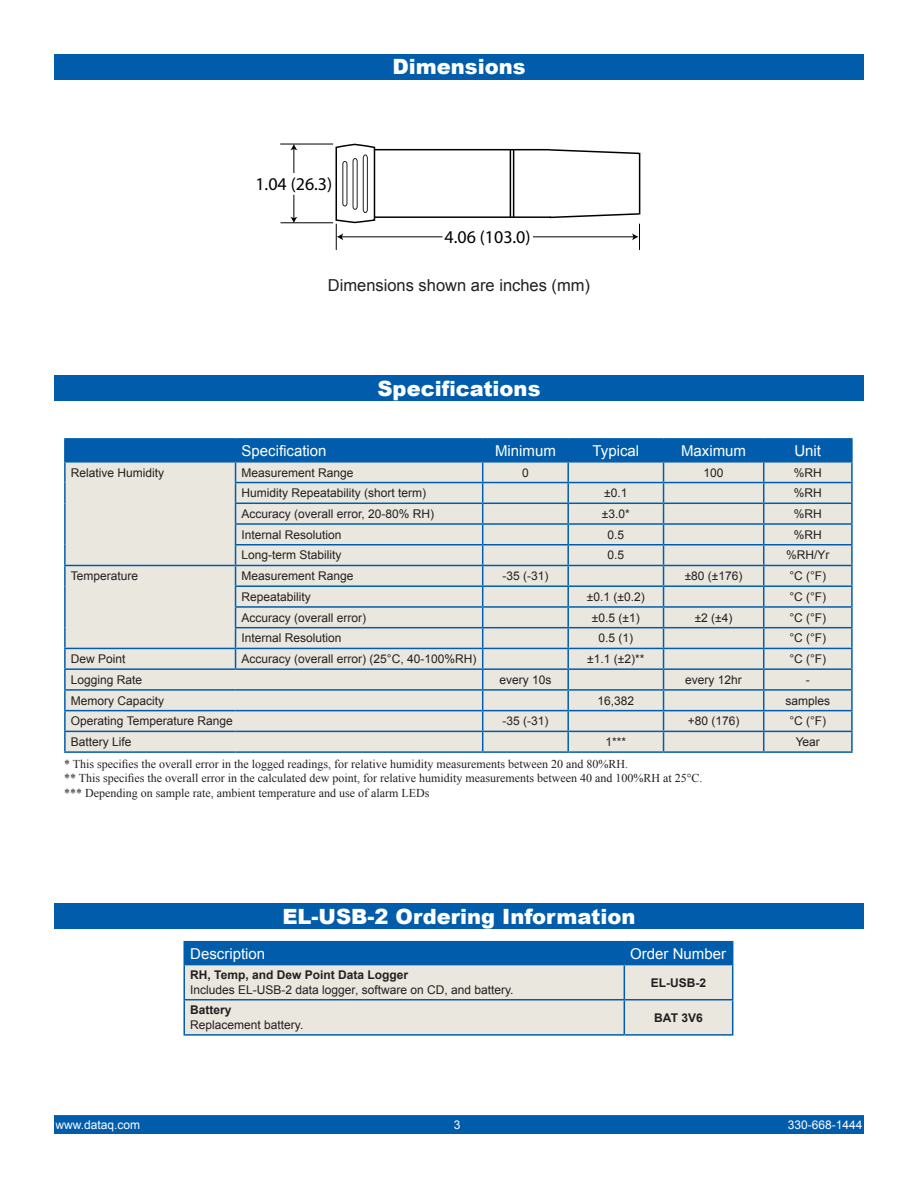
<style>
.page{position:relative;width:918px;height:1188px;background:#fff}
.page>*{position:absolute;margin:0;border:0;box-sizing:border-box;transform-origin:0 0}
.t1{font:900 21px "Arial";color:#fff}
.t2{font:18px "Myriad Pro";color:#000}
.t3{font:16.5px "Arial";color:#231f20}
.t4{font:15px "Arial";color:#fff}
.t5{font:12px "Arial";color:#231f20}
.t6{font:12px/14.4px "Times New Roman";color:#231f20}
.t7{font:700 12px "Arial";color:#231f20}
.t8{font:12px "Arial";color:#fff}
</style>
<div class="page">
<div style="left:55px;top:1116px;width:808px;height:17px;background:#015dab"></div>
<div style="left:54px;top:1115px;width:810px;height:19px;border:2px solid #015dab"></div>
<div style="left:54px;top:54px;width:810px;height:26px;background:#015dab"></div>
<div style="left:54px;top:376px;width:810px;height:25px;background:#015dab"></div>
<hr style="left:183px;top:941px;width:441px;height:1px;background:#015dab">
<hr style="left:183px;top:942px;width:2px;height:22px;background:#015dab">
<hr style="left:624px;top:941px;width:109px;height:1px;background:#015dab">
<svg style="left:184px;top:942px;width:549px;height:92px;background:#adc3d1"></svg>
<hr style="left:183px;top:964px;width:441px;height:1px;background:#015dab">
<hr style="left:183px;top:965px;width:2px;height:34px;background:#015dab">
<hr style="left:624px;top:964px;width:109px;height:1px;background:#015dab">
<hr style="left:624px;top:965px;width:1px;height:34px;background:#015dab">
<hr style="left:732px;top:965px;width:1px;height:34px;background:#015dab">
<hr style="left:183px;top:999px;width:441px;height:1px;background:#015dab">
<hr style="left:183px;top:1000px;width:2px;height:34px;background:#015dab">
<hr style="left:624px;top:999px;width:109px;height:1px;background:#015dab">
<hr style="left:624px;top:1000px;width:1px;height:34px;background:#015dab">
<hr style="left:732px;top:1000px;width:1px;height:34px;background:#015dab">
<hr style="left:183px;top:1034px;width:441px;height:2px;background:#015dab">
<hr style="left:624px;top:1034px;width:109px;height:2px;background:#015dab">
<div style="left:54px;top:903px;width:810px;height:26px;background:#015dab"></div>
<hr style="left:64px;top:751px;width:172px;height:2px;background:#015dab">
<hr style="left:236px;top:751px;width:247px;height:2px;background:#015dab">
<hr style="left:483px;top:751px;width:85px;height:2px;background:#015dab">
<hr style="left:568px;top:751px;width:96px;height:2px;background:#015dab">
<hr style="left:664px;top:751px;width:100px;height:2px;background:#015dab">
<hr style="left:764px;top:751px;width:89px;height:2px;background:#015dab">
<hr style="left:64px;top:438px;width:172px;height:2px;background:#015dab">
<hr style="left:236px;top:438px;width:247px;height:2px;background:#015dab">
<hr style="left:483px;top:438px;width:85px;height:2px;background:#015dab">
<hr style="left:568px;top:438px;width:96px;height:2px;background:#015dab">
<hr style="left:664px;top:438px;width:100px;height:2px;background:#015dab">
<hr style="left:764px;top:438px;width:89px;height:2px;background:#015dab">
<svg style="left:64px;top:439px;width:789px;height:312px;background:#cad4d7"></svg>
<hr style="left:851px;top:440px;width:2px;height:21px;background:#015dab">
<hr style="left:64px;top:461px;width:172px;height:2px;background:#015dab">
<hr style="left:236px;top:461px;width:247px;height:2px;background:#015dab">
<hr style="left:483px;top:461px;width:85px;height:2px;background:#015dab">
<hr style="left:568px;top:461px;width:96px;height:2px;background:#015dab">
<hr style="left:664px;top:461px;width:100px;height:2px;background:#015dab">
<hr style="left:764px;top:461px;width:89px;height:2px;background:#015dab">
<hr style="left:374px;top:149px;width:176px;height:1px;background:#000">
<hr style="left:374px;top:216px;width:177px;height:2px;background:#000">
<hr style="left:510px;top:150px;width:1px;height:68px;background:#000">
<hr style="left:513px;top:150px;width:1px;height:68px;background:#000">
<hr style="left:639px;top:153px;width:1px;height:62px;background:#000">
<svg style="left:548px;top:148px;width:93px;height:7px"></svg>
<hr style="left:280px;top:144px;width:53px;height:1px;background:#000">
<hr style="left:281px;top:222px;width:52px;height:1px;background:#000">
<svg style="left:290px;top:195px;width:7px;height:28px"></svg>
<svg style="left:290px;top:144px;width:7px;height:29px"></svg>
<hr style="left:341px;top:236px;width:102px;height:1px;background:#000">
<svg style="left:335px;top:143px;width:41px;height:107px"></svg>
<hr style="left:533px;top:236px;width:101px;height:1px;background:#000">
<svg style="left:548px;top:212px;width:93px;height:38px"></svg>
<h2 class="t2" style="left:255px;top:173px;width:78px">1.04 (26.3)</h2>
<h1 class="t1" style="left:392px;top:52px;width:135px">Dimensions</h1>
<h2 class="t2" style="left:445px;top:226px;width:88px">4.06 (103.0)</h2>
<h3 class="t3" style="left:328px;top:274px;width:264px">Dimensions shown are inches (mm)</h3>
<h1 class="t1" style="left:378px;top:373px;width:165px">Specifications</h1>
<p class="t4" style="left:242px;top:441px;width:87px">Specification</p>
<p class="t4" style="left:495px;top:441px;width:62px">Minimum</p>
<p class="t4" style="left:593px;top:441px;width:48px">Typical</p>
<p class="t4" style="left:681px;top:441px;width:66px">Maximum</p>
<p class="t4" style="left:794px;top:441px;width:28px">Unit</p>
<p class="t5" style="left:71px;top:464px;width:95px">Relative Humidity</p>
<p class="t5" style="left:242px;top:464px;width:114px">Measurement Range</p>
<p class="t5" style="left:522px;top:464px;width:8px">0</p>
<p class="t5" style="left:704px;top:464px;width:22px">100</p>
<p class="t5" style="left:794px;top:464px;width:29px">%RH</p>
<p class="t5" style="left:242px;top:485px;width:186px">Humidity Repeatability (short term)</p>
<p class="t5" style="left:604px;top:485px;width:25px">±0.1</p>
<p class="t5" style="left:794px;top:485px;width:29px">%RH</p>
<p class="t5" style="left:242px;top:506px;width:194px">Accuracy (overall error, 20-80% RH)</p>
<p class="t5" style="left:602px;top:506px;width:29px">±3.0*</p>
<p class="t5" style="left:794px;top:506px;width:29px">%RH</p>
<p class="t5" style="left:242px;top:527px;width:102px">Internal Resolution</p>
<p class="t5" style="left:608px;top:527px;width:18px">0.5</p>
<p class="t5" style="left:794px;top:527px;width:29px">%RH</p>
<p class="t5" style="left:242px;top:547px;width:102px">Long-term Stability</p>
<p class="t5" style="left:608px;top:547px;width:18px">0.5</p>
<p class="t5" style="left:786px;top:547px;width:45px">%RH/Yr</p>
<p class="t5" style="left:71px;top:568px;width:69px">Temperature</p>
<p class="t5" style="left:242px;top:568px;width:114px">Measurement Range</p>
<p class="t5" style="left:502px;top:568px;width:48px">-35 (-31)</p>
<p class="t5" style="left:685px;top:568px;width:59px">±80 (±176)</p>
<p class="t5" style="left:789px;top:568px;width:38px">°C (°F)</p>
<p class="t5" style="left:242px;top:589px;width:71px">Repeatability</p>
<p class="t5" style="left:587px;top:589px;width:59px">±0.1 (±0.2)</p>
<p class="t5" style="left:789px;top:589px;width:38px">°C (°F)</p>
<p class="t5" style="left:242px;top:610px;width:126px">Accuracy (overall error)</p>
<p class="t5" style="left:592px;top:610px;width:49px">±0.5 (±1)</p>
<p class="t5" style="left:695px;top:610px;width:39px">±2 (±4)</p>
<p class="t5" style="left:789px;top:610px;width:38px">°C (°F)</p>
<p class="t5" style="left:242px;top:630px;width:102px">Internal Resolution</p>
<p class="t5" style="left:599px;top:630px;width:36px">0.5 (1)</p>
<p class="t5" style="left:789px;top:630px;width:38px">°C (°F)</p>
<p class="t5" style="left:71px;top:651px;width:56px">Dew Point</p>
<p class="t5" style="left:242px;top:651px;width:236px">Accuracy (overall error) (25°C, 40-100%RH)</p>
<p class="t5" style="left:587px;top:651px;width:59px">±1.1 (±2)**</p>
<p class="t5" style="left:789px;top:651px;width:38px">°C (°F)</p>
<p class="t5" style="left:71px;top:672px;width:73px">Logging Rate</p>
<p class="t5" style="left:499px;top:672px;width:54px">every 10s</p>
<p class="t5" style="left:685px;top:672px;width:58px">every 12hr</p>
<p class="t5" style="left:806px;top:672px;width:5px">-</p>
<p class="t5" style="left:71px;top:693px;width:95px">Memory Capacity</p>
<p class="t5" style="left:598px;top:693px;width:38px">16,382</p>
<p class="t5" style="left:785px;top:693px;width:46px">samples</p>
<p class="t5" style="left:71px;top:713px;width:163px">Operating Temperature Range</p>
<p class="t5" style="left:502px;top:713px;width:48px">-35 (-31)</p>
<p class="t5" style="left:688px;top:713px;width:53px">+80 (176)</p>
<p class="t5" style="left:789px;top:713px;width:38px">°C (°F)</p>
<p class="t5" style="left:71px;top:734px;width:62px">Battery Life</p>
<p class="t5" style="left:606px;top:734px;width:22px">1***</p>
<p class="t5" style="left:796px;top:734px;width:26px">Year</p>
<p class="t6" style="left:64px;top:757px;width:640px">* This specifies the overall error in the logged readings, for relative humidity measurements between 20 and 80%RH.<br>** This specifies the overall error in the calculated dew point, for relative humidity measurements between 40 and 100%RH at 25°C. *** Depending on sample rate, ambient temperature and use of alarm LEDs</p>
<h1 class="t1" style="left:282px;top:901px;width:355px">EL-USB-2 Ordering Information</h1>
<p class="t4" style="left:190px;top:944px;width:77px">Description</p>
<p class="t4" style="left:630px;top:944px;width:97px">Order Number</p>
<p class="t7" style="left:190px;top:967px;width:219px">RH, Temp, and Dew Point Data Logger</p>
<p class="t5" style="left:190px;top:982px;width:325px">Includes EL-USB-2 data logger, software on CD, and battery.</p>
<p class="t7" style="left:651px;top:974px;width:57px">EL-USB-2</p>
<p class="t7" style="left:190px;top:1002px;width:43px">Battery</p>
<p class="t5" style="left:190px;top:1017px;width:115px">Replacement battery.</p>
<p class="t7" style="left:654px;top:1010px;width:50px">BAT 3V6</p>
<p class="t8" style="left:56px;top:1117px;width:86px">www.dataq.com</p>
<p class="t8" style="left:454px;top:1117px;width:8px">3</p>
<p class="t8" style="left:788px;top:1117px;width:76px">330-668-1444</p>
</div>
